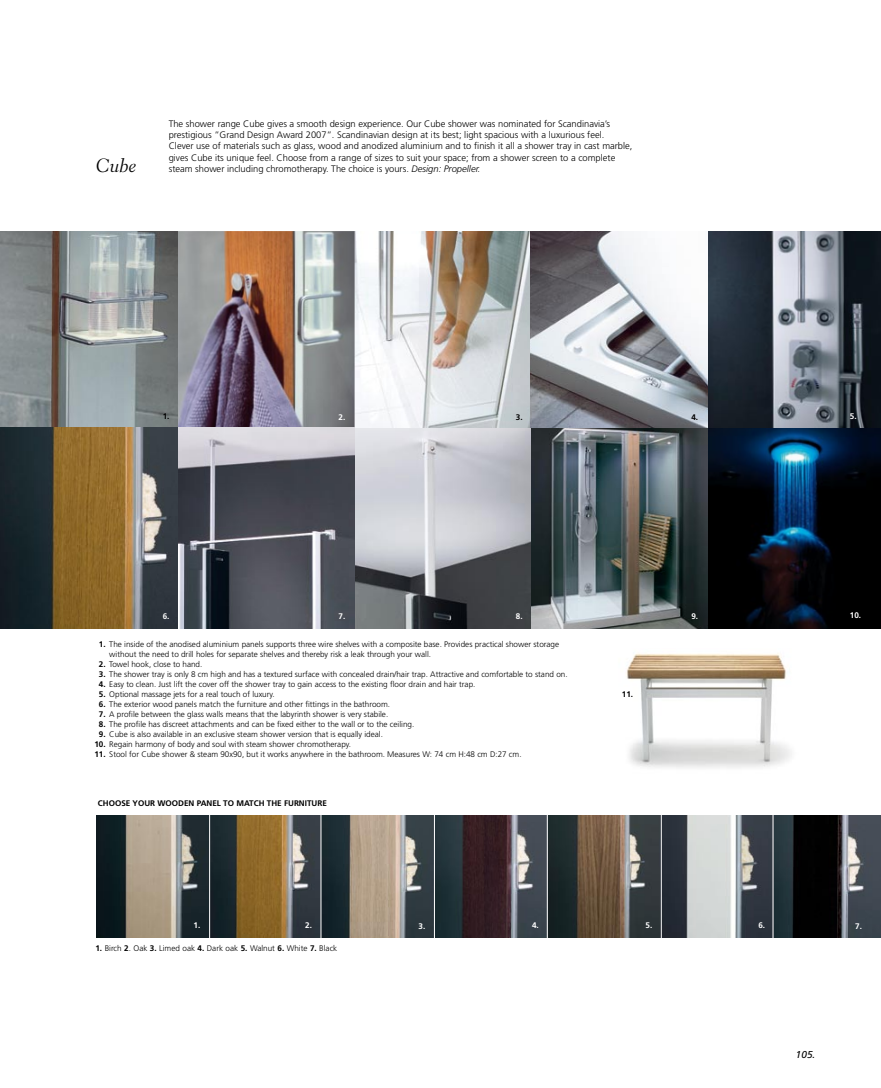
<style>
.page{position:relative;width:881px;height:1088px;background:#fff}
.page>*{position:absolute;margin:0;border:0;box-sizing:border-box;transform-origin:0 0}
.t1{font:18.75px "Transitional 521 BT Cursive A";color:#000}
.t2{font:italic 10px "Frutiger";color:#000}
.t3{font:300 9.38px/11.2px "Frutiger";color:#000}
.t4{font:300 8.12px "Frutiger";color:#000}
.t5{font:700 8.12px "Frutiger";color:#000}
.t6{font:700 8.12px "Frutiger";color:#fff}
.s1{font-style:italic}
.s2{font-weight:700}
</style>
<div class="page">
<img style="left:354px;top:427px;width:177px;height:201px">
<img style="left:97px;top:816px;width:784px;height:122px">
<img style="left:707px;top:427px;width:174px;height:201px">
<img style="left:531px;top:427px;width:176px;height:201px">
<img style="left:354px;top:231px;width:527px;height:196px">
<img style="left:0;top:231px;width:354px;height:196px">
<img style="left:0;top:427px;width:354px;height:201px">
<hr style="left:661px;top:771px;width:1px;height:171px;background:#fff">
<hr style="left:547px;top:771px;width:1px;height:171px;background:#fff">
<hr style="left:434px;top:775px;width:1px;height:171px;background:#fff">
<hr style="left:321px;top:775px;width:1px;height:166px;background:#fff">
<hr style="left:209px;top:775px;width:1px;height:166px;background:#fff">
<hr style="left:772px;top:771px;width:1px;height:171px;background:#fff">
<img style="left:626px;top:653px;width:166px;height:115px">
<h1 class="t1" style="left:96px;top:154px;width:42px">Cube</h1>
<p class="t3" style="left:169px;top:118px;width:465px">The shower range Cube gives a smooth design experience. Our Cube shower was nominated for Scandinavia’s prestigious ”Grand Design Award 2007”. Scandinavian design at its best; light spacious with a luxurious feel.<br>Clever use of materials such as glass, wood and anodized aluminium and to finish it all a shower tray in cast marble, gives Cube its unique feel. Choose from a range of sizes to suit your space; from a shower screen to a complete steam shower including chromotherapy. The choice is yours. <span class="s1">Design: Propeller.</span></p>
<p class="t5" style="left:163px;top:411px;width:8px">1.</p>
<p class="t6" style="left:338px;top:412px;width:8px">2.</p>
<p class="t5" style="left:516px;top:412px;width:8px">3.</p>
<p class="t5" style="left:691px;top:412px;width:8px">4.</p>
<p class="t6" style="left:849px;top:411px;width:8px">5.</p>
<p class="t6" style="left:163px;top:611px;width:8px">6.</p>
<p class="t6" style="left:691px;top:611px;width:8px">9.</p>
<p class="t6" style="left:338px;top:611px;width:8px">7.</p>
<p class="t6" style="left:516px;top:611px;width:8px">8.</p>
<p class="t6" style="left:849px;top:610px;width:13px">10.</p>
<p class="t4" style="left:99px;top:640px;width:461px"><span class="s2">1.</span> The inside of the anodised aluminium panels supports three wire shelves with a composite base. Provides practical shower storage</p>
<p class="t4" style="left:99px;top:660px;width:105px"><span class="s2">2.</span> Towel hook, close to hand.</p>
<p class="t4" style="left:99px;top:670px;width:470px"><span class="s2">3.</span> The shower tray is only 8 cm high and has a textured surface with concealed drain/hair trap. Attractive and comfortable to stand on.</p>
<p class="t4" style="left:99px;top:680px;width:378px"><span class="s2">4.</span> Easy to clean. Just lift the cover off the shower tray to gain access to the existing floor drain and hair trap.</p>
<p class="t4" style="left:99px;top:690px;width:177px"><span class="s2">5.</span> Optional massage jets for a real touch of luxury.</p>
<p class="t4" style="left:99px;top:700px;width:292px"><span class="s2">6.</span> The exterior wood panels match the furniture and other fittings in the bathroom.</p>
<p class="t4" style="left:99px;top:710px;width:291px"><span class="s2">7.</span> A profile between the glass walls means that the labyrinth shower is very stabile.</p>
<p class="t4" style="left:99px;top:720px;width:317px"><span class="s2">8.</span> The profile has discreet attachments and can be fixed either to the wall or to the ceiling.</p>
<p class="t4" style="left:99px;top:730px;width:285px"><span class="s2">9.</span> Cube is also available in an exclusive steam shower version that is equally ideal.</p>
<p class="t4" style="left:94px;top:740px;width:258px"><span class="s2">10.</span> Regain harmony of body and soul with steam shower chromotherapy.</p>
<p class="t4" style="left:94px;top:750px;width:428px"><span class="s2">11.</span> Stool for Cube shower &amp; steam 90x90, but it works anywhere in the bathroom. Measures W: 74 cm H:48 cm D:27 cm.</p>
<p class="t4" style="left:109px;top:650px;width:323px">without the need to drill holes for separate shelves and thereby risk a leak through your wall.</p>
<p class="t5" style="left:98px;top:799px;width:229px">CHOOSE YOUR WOODEN PANEL TO MATCH THE FURNITURE</p>
<p class="t5" style="left:622px;top:689px;width:13px">11.</p>
<p class="t6" style="left:193px;top:921px;width:8px">1.</p>
<p class="t6" style="left:305px;top:921px;width:8px">2.</p>
<p class="t6" style="left:418px;top:921px;width:8px">3.</p>
<p class="t6" style="left:532px;top:921px;width:8px">4.</p>
<p class="t6" style="left:645px;top:921px;width:8px">5.</p>
<p class="t6" style="left:758px;top:921px;width:8px">6.</p>
<p class="t4" style="left:95px;top:943px;width:243px"><span class="s2">1.</span> Birch <span class="s2">2</span>. Oak <span class="s2">3.</span> Limed oak <span class="s2">4.</span> Dark oak <span class="s2">5.</span> Walnut <span class="s2">6.</span> White <span class="s2">7.</span> Black</p>
<p class="t2" style="left:796px;top:1049px;width:21px">105.</p>
<p class="t6" style="left:855px;top:921px;width:8px">7.</p>
</div>
